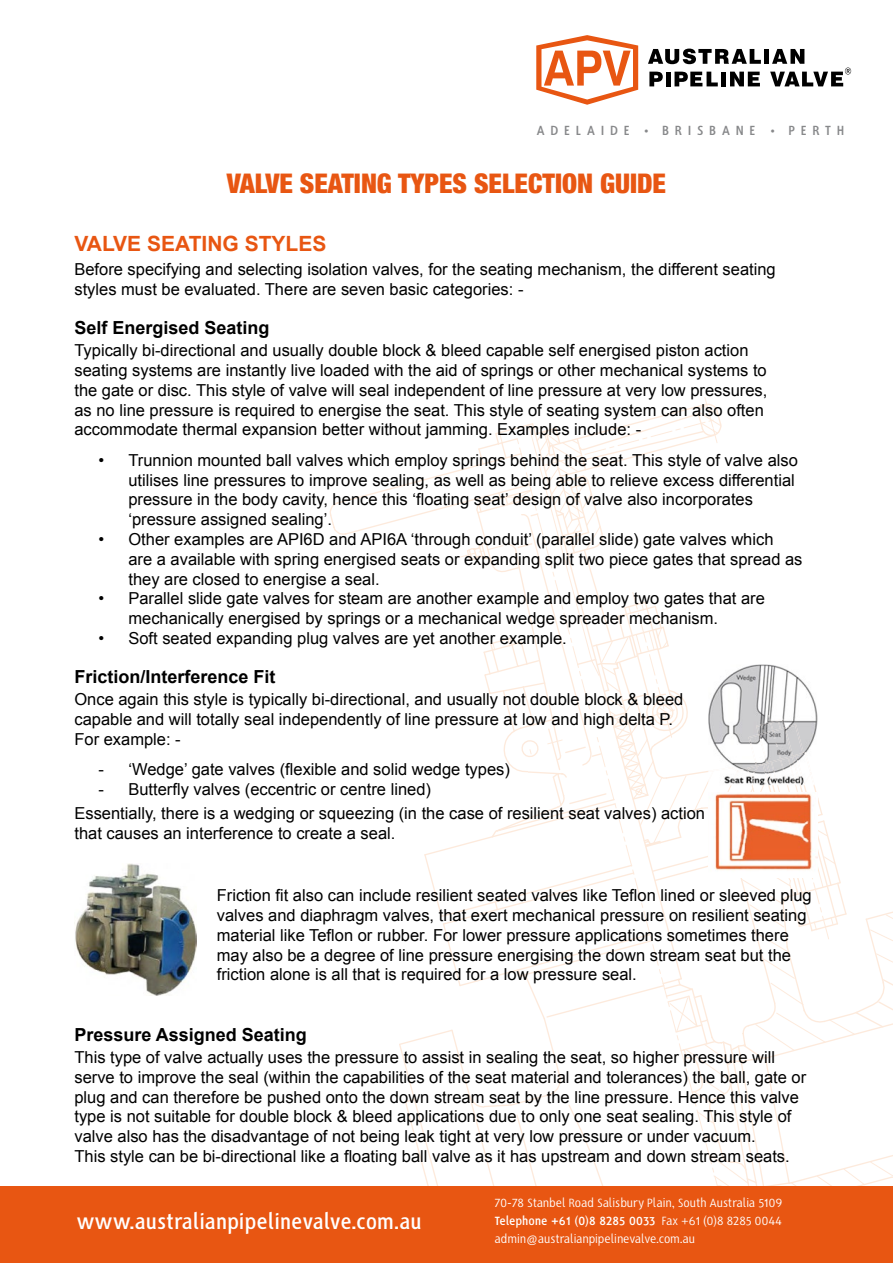
<style>
.page{position:relative;width:893px;height:1263px;background:#fff}
.page>*{position:absolute;margin:0;border:0;box-sizing:border-box;transform-origin:0 0}
.t1{font:900 condensed 27px "Helvetica Neue";color:#e85612}
.t2{font:700 24px "HS Sans";color:#fff}
.t3{font:700 21px "Arial";color:#e85612}
.t4{font:700 18px "Arial";color:#000}
.t5{font:16.5px/19.8px "Arial";color:#000}
.t6{font:700 15px "HS Sans";letter-spacing:.375em;color:#87888a}
.t7{font:13.5px/18px "HS Sans";color:#fff;text-align:justify}
.s1{font-size:10.5px}
.s2{font-size:13.05px}
.s3{font-weight:700}
.s4{font-weight:700;font-size:13.05px}
</style>
<div class="page">
<div style="left:0;top:1186px;width:893px;height:77px;background:#e85612"></div>
<svg style="left:536px;top:35px;width:102px;height:70px"></svg>
<svg style="left:648px;top:49px;width:113px;height:15px"></svg>
<div style="left:764px;top:49px;width:5px;height:15px;background:#000"></div>
<svg style="left:649px;top:72px;width:14px;height:14px"></svg>
<div style="left:666px;top:72px;width:5px;height:14px;background:#000"></div>
<svg style="left:674px;top:72px;width:44px;height:14px"></svg>
<div style="left:721px;top:72px;width:5px;height:14px;background:#000"></div>
<svg style="left:730px;top:72px;width:30px;height:14px"></svg>
<svg style="left:770px;top:49px;width:81px;height:37px"></svg>
<svg style="left:329px;top:397px;width:564px;height:789px"></svg>
<img style="left:762px;top:763px;width:7px;height:3px">
<img style="left:747px;top:766px;width:64px;height:19px">
<img style="left:748px;top:719px;width:48px;height:19px">
<img style="left:708px;top:792px;width:110px;height:86px">
<img style="left:74px;top:864px;width:123px;height:132px">
<p class="t6" style="left:536px;top:123px;width:310px">ADELAIDE <span class="s1">•</span> BRISBANE <span class="s1">•</span> PERTH</p>
<h1 class="t1" style="left:227px;top:167px;width:441px">VALVE SEATING TYPES SELECTION GUIDE</h1>
<p class="t3" style="left:74px;top:230px;width:254px">VALVE SEATING STYLES</p>
<p class="t5" style="left:74px;top:260px;width:703px">Before specifying and selecting isolation valves, for the seating mechanism, the different seating styles must be evaluated. There are seven basic categories: -</p>
<p class="t4" style="left:74px;top:316px;width:197px">Self Energised Seating</p>
<p class="t5" style="left:74px;top:341px;width:694px">Typically bi-directional and usually double block &amp; bleed capable self energised piston action seating systems are instantly live loaded with the aid of springs or other mechanical systems to the gate or disc. This style of valve will seal independent of line pressure at very low pressures, as no line pressure is required to energise the seat. This style of seating system can also often accommodate thermal expansion better without jamming. Examples include: -</p>
<p class="t5" style="left:128px;top:450px;width:671px;text-indent:-30px">• Trunnion mounted ball valves which employ springs behind the seat. This style of valve also utilises line pressures to improve sealing, as well as being able to relieve excess differential pressure in the body cavity, hence this ‘floating seat’ design of valve also incorporates ‘pressure assigned sealing’.</p>
<p class="t5" style="left:128px;top:529px;width:676px;text-indent:-30px">• Other examples are API6D and API6A ‘through conduit’ (parallel slide) gate valves which<br>are a available with spring energised seats or expanding split two piece gates that spread as they are closed to energise a seal.</p>
<p class="t5" style="left:128px;top:589px;width:638px;text-indent:-30px">• Parallel slide gate valves for steam are another example and employ two gates that are mechanically energised by springs or a mechanical wedge spreader mechanism.</p>
<p class="t5" style="left:98px;top:628px;width:470px">• Soft seated expanding plug valves are yet another example.</p>
<p class="t4" style="left:74px;top:665px;width:203px">Friction/Interference Fit</p>
<p class="t5" style="left:74px;top:690px;width:610px">Once again this style is typically bi-directional, and usually not double block &amp; bleed capable and will totally seal independently of line pressure at low and high delta P.<br>For example: -</p>
<p class="t5" style="left:98px;top:760px;width:413px">- ‘Wedge’ gate valves (flexible and solid wedge types)</p>
<p class="t5" style="left:74px;top:777px;width:632px;line-height:24px;text-indent:24px">- Butterfly valves (eccentric or centre lined)<br>Essentially, there is a wedging or squeezing (in the case of resilient seat valves) action</p>
<p class="t5" style="left:74px;top:823px;width:323px">that causes an interference to create a seal.</p>
<p class="t5" style="left:217px;top:886px;width:596px">Friction fit also can include resilient seated valves like Teflon lined or sleeved plug valves and diaphragm valves, that exert mechanical pressure on resilient seating material like Teflon or rubber. For lower pressure applications sometimes there may also be a degree of line pressure energising the down stream seat but the friction alone is all that is required for a low pressure seal.</p>
<p class="t4" style="left:74px;top:1023px;width:234px">Pressure Assigned Seating</p>
<p class="t5" style="left:74px;top:1047px;width:733px">This type of valve actually uses the pressure to assist in sealing the seat, so higher pressure will serve to improve the seal (within the capabilities of the seat material and tolerances) the ball, gate or plug and can therefore be pushed onto the down stream seat by the line pressure. Hence this valve type is not suitable for double block &amp; bleed applications due to only one seat sealing. This style of valve also has the disadvantage of not being leak tight at very low pressure or under vacuum.<br>This style can be bi-directional like a floating ball valve as it has upstream and down stream seats.</p>
<h2 class="t2" style="left:77px;top:1209px;width:347px">www.australianpipelinevalve.com.au</h2>
<p class="t7" style="left:495px;top:1194px;width:289px">70-78 Stanbel Road Salisbury Plain, South Australia <span class="s2">5</span>109<br><span class="s3">Telephone +61 (0)8 828</span><span class="s4">5</span> <span class="s3">00</span><span class="s4">33</span> Fax +61 (0)8 828<span class="s2">5</span> 0044 admin@australianpipelinevalve.com.au</p>
</div>
